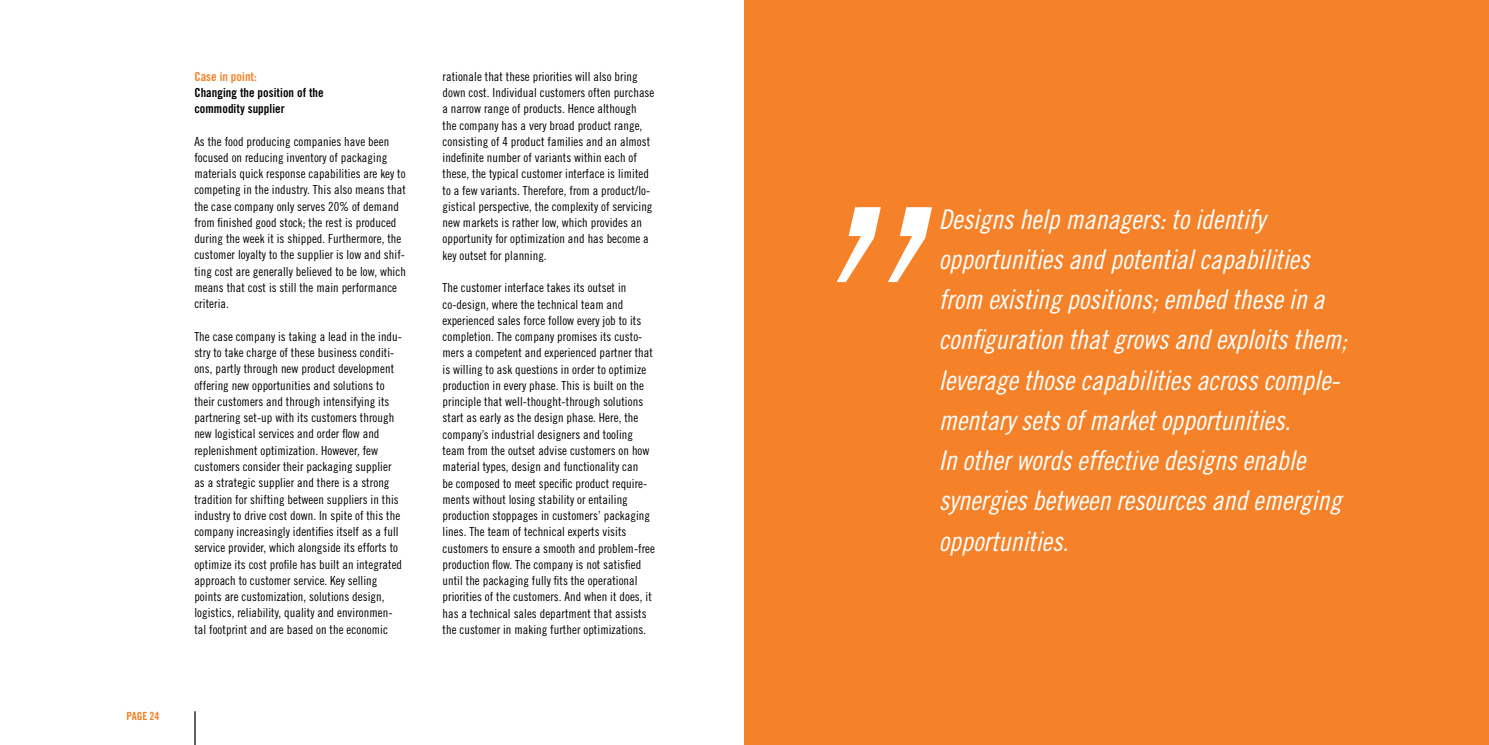
<style>
.page{position:relative;width:1489px;height:745px;background:#fff}
.page>*{position:absolute;margin:0;border:0;box-sizing:border-box;transform-origin:0 0}
.t1{font:27.12px/40.2px "Trade Gothic Cond Eighteen Obl";letter-spacing:-.005em;color:#fff}
.t2{font:12.5px/16.2px "Trade Gothic Cond Eighteen";letter-spacing:.005em;color:#000}
.t3{font:12.5px/16.2px "Trade Gothic Bold Cond Twenty";letter-spacing:.005em;color:#000}
.t4{font:12.5px "Trade Gothic Bold Cond Twenty";letter-spacing:.005em;color:#f58229}
.t5{font:11.25px "Trade Gothic Bold Cond Twenty";color:#f58025}
</style>
<div class="page">
<hr style="left:194px;top:710px;width:2px;height:34px;background:#000">
<div style="left:744px;top:0;width:744px;height:744px;background:#f58229"></div>
<svg style="left:836px;top:207px;width:96px;height:75px"></svg>
<p class="t5" style="left:126px;top:708px;width:35px">page 24</p>
<p class="t4" style="left:194px;top:68px;width:64px">Case in point:</p>
<p class="t3" style="left:194px;top:84px;width:131px">Changing the position of the commodity supplier</p>
<p class="t2" style="left:194px;top:133px;width:213px">As the food producing companies have been focused on reducing inventory of packaging materials quick response capabilities are key to competing in the industry. This also means that the case company only serves 20% of demand from finished good stock; the rest is produced during the week it is shipped. Furthermore, the customer loyalty to the supplier is low and shif&shy;ting cost are generally believed to be low, which means that cost is still the main performance criteria.</p>
<p class="t2" style="left:194px;top:328px;width:209px">The case company is taking a lead in the indu&shy;stry to take charge of these business conditi&shy;ons, partly through new product development offering new opportunities and solutions to their customers and through intensifying its partnering set-up with its customers through new logistical services and order flow and replenishment optimization. However, few customers consider their packaging supplier as a strategic supplier and there is a strong tradition for shifting between suppliers in this industry to drive cost down. In spite of this the company increasingly identifies itself as a full service provider, which alongside its efforts to optimize its cost profile has built an integrated approach to customer service. Key selling points are customization, solutions design, logistics, reliability, quality and environmen&shy;tal footprint and are based on the economic</p>
<p class="t2" style="left:442px;top:68px;width:213px">rationale that these priorities will also bring down cost. Individual customers often purchase a narrow range of products. Hence although<br>the company has a very broad product range, consisting of 4 product families and an almost indefinite number of variants within each of these, the typical customer interface is limited to a few variants. Therefore, from a product/lo&shy;gistical perspective, the complexity of servicing new markets is rather low, which provides an opportunity for optimization and has become a key outset for planning.</p>
<p class="t2" style="left:442px;top:279px;width:214px">The customer interface takes its outset in co-design, where the technical team and experienced sales force follow every job to its completion. The company promises its custo&shy;mers a competent and experienced partner that is willing to ask questions in order to optimize production in every phase. This is built on the principle that well-thought-through solutions start as early as the design phase. Here, the company’s industrial designers and tooling team from the outset advise customers on how material types, design and functionality can<br>be composed to meet specific product require&shy;ments without losing stability or entailing production stoppages in customers’ packaging lines. The team of technical experts visits customers to ensure a smooth and problem-free production flow. The company is not satisfied until the packaging fully fits the operational priorities of the customers. And when it does, it has a technical sales department that assists the customer in making further optimizations.</p>
<p class="t1" style="left:938px;top:198px;width:410px">Designs help managers: to identify opportunities and potential capabilities from existing positions; embed these in a configuration that grows and exploits them; leverage those capabilities across comple&shy;mentary sets of market opportunities.<br>In other words effective designs enable synergies between resources and emerging opportunities.</p>
</div>
